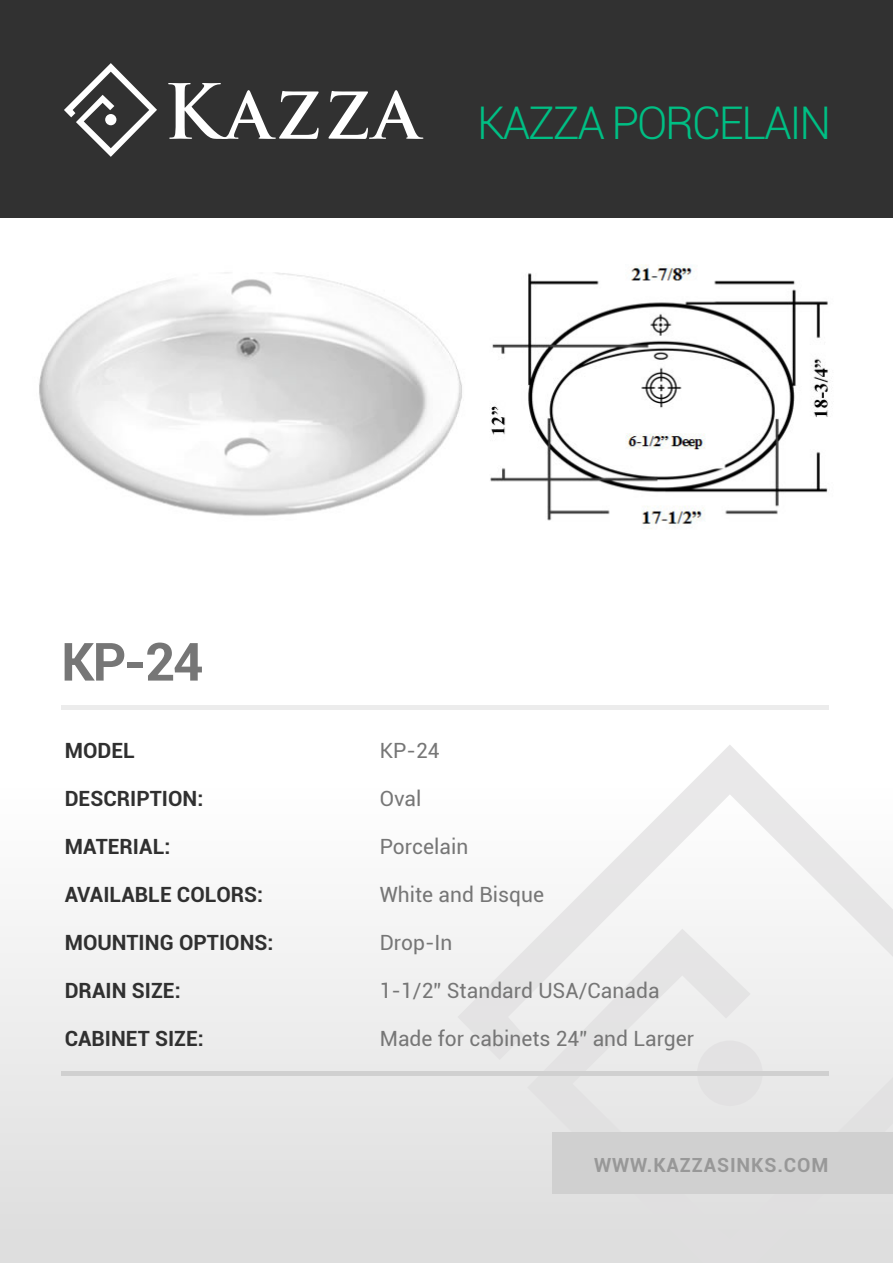
<style>
.page{position:relative;width:893px;height:1263px;background:#fff}
.page>*{position:absolute;margin:0;border:0;box-sizing:border-box;transform-origin:0 0}
.t1{font:700 52.65px "Roboto";color:#767676}
.t2{font:300 45px "Roboto";letter-spacing:-.05em;color:#00bf84}
.t3{font:21px "Roboto";color:#767676}
.t4{font:700 21px "Roboto";color:#303030}
.t5{font:700 19.5px "Roboto";letter-spacing:.045em;color:#989898}
</style>
<div class="page">
<svg style="left:0;top:705px;width:829px;height:558px"></svg>
<svg style="left:457px;top:744px;width:436px;height:519px;fill:#ececec"></svg>
<div style="left:552px;top:1132px;width:341px;height:61px;background:#d0d0d0"></div>
<img style="left:0;top:217px;width:893px;height:312px">
<div style="left:0;top:0;width:893px;height:217px;background:#313131"></div>
<svg style="left:64px;top:63px;width:93px;height:94px"></svg>
<svg style="left:168px;top:83px;width:151px;height:56px"></svg>
<svg style="left:329px;top:90px;width:94px;height:49px"></svg>
<div style="left:61px;top:705px;width:767px;height:5px;background:#ececec"></div>
<hr style="left:61px;top:1071px;width:767px;height:4px;background:#d0d0d0">
<h2 class="t2" style="left:477px;top:92px;width:356px">KAZZA PORCELAIN</h2>
<h1 class="t1" style="left:61px;top:625px;width:144px">KP-24</h1>
<p class="t4" style="left:65px;top:736px;width:72px">MODEL</p>
<p class="t4" style="left:65px;top:784px;width:140px">DESCRIPTION:</p>
<p class="t4" style="left:65px;top:832px;width:107px">MATERIAL:</p>
<p class="t4" style="left:65px;top:880px;width:200px">AVAILABLE COLORS:</p>
<p class="t4" style="left:65px;top:928px;width:210px">MOUNTING OPTIONS:</p>
<p class="t4" style="left:65px;top:976px;width:117px">DRAIN SIZE:</p>
<p class="t4" style="left:65px;top:1024px;width:141px">CABINET SIZE:</p>
<p class="t3" style="left:380px;top:736px;width:61px">KP-24</p>
<p class="t3" style="left:380px;top:784px;width:43px">Oval</p>
<p class="t3" style="left:380px;top:832px;width:90px">Porcelain</p>
<p class="t3" style="left:380px;top:880px;width:166px">White and Bisque</p>
<p class="t3" style="left:380px;top:928px;width:74px">Drop-In</p>
<p class="t3" style="left:380px;top:976px;width:281px">1-1/2” Standard USA/Canada</p>
<p class="t3" style="left:380px;top:1024px;width:316px">Made for cabinets 24” and Larger</p>
<p class="t5" style="left:594px;top:1151px;width:236px">WWW.KAZZASINKS.COM</p>
</div>
